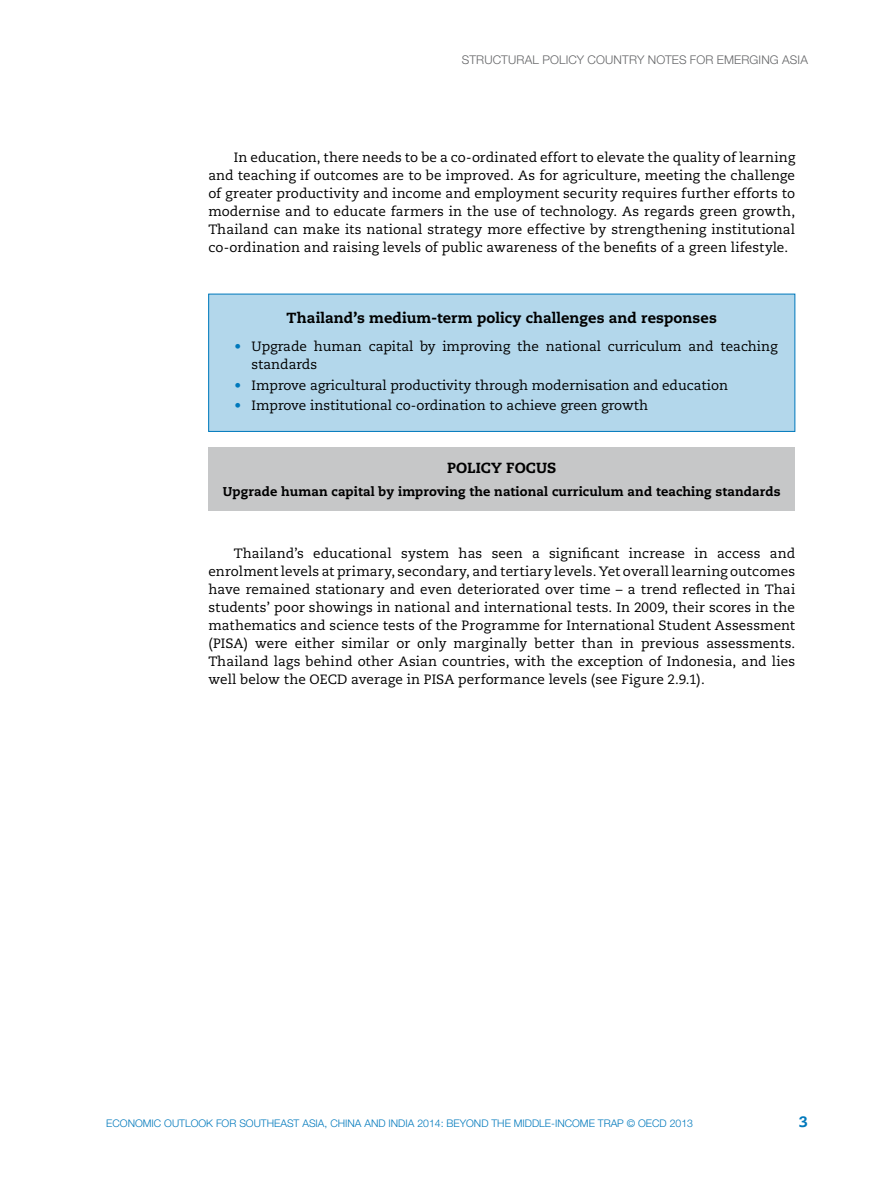
<style>
.page{position:relative;width:893px;height:1191px;background:#fff}
.page>*{position:absolute;margin:0;border:0;box-sizing:border-box;transform-origin:0 0}
.t1{font:800 15px "Caecilia";color:#0079bc}
.t2{font:800 14.7px "Caecilia";letter-spacing:.005em;color:#000}
.t3{font:13.5px/18px "Caecilia";color:#000;text-align:justify}
.t4{font:800 12.75px "Caecilia";letter-spacing:.005em;color:#000}
.t5{font:300 12px "Helvetica Neue";color:#646567}
.t6{font:300 10.5px "Helvetica Neue";color:#0079bc}
.s1{color:#0079bc}
</style>
<div class="page">
<div style="left:209px;top:294px;width:586px;height:137px;background:#b3d7eb"></div>
<div style="left:208px;top:294px;width:587px;height:138px;border:1px solid #0079bc"></div>
<div style="left:209px;top:447px;width:586px;height:64px;background:#c6c7c8"></div>
<p class="t5" style="left:462px;top:52px;width:17px">STRUCTURAL</p>
<p class="t5" style="left:542px;top:52px;width:16px">POLICY</p>
<p class="t5" style="left:587px;top:52px;width:10px">COUNTRY</p>
<p class="t5" style="left:648px;top:52px;width:9px">NOTES</p>
<p class="t5" style="left:690px;top:52px;width:9px">FOR</p>
<p class="t5" style="left:717px;top:52px;width:9px">EMER</p>
<p class="t5" style="left:749px;top:52px;width:41px">GING ASIA</p>
<p class="t3" style="left:208px;top:149px;width:588px;text-indent:26px">In education, there needs to be a co-ordinated effort to elevate the quality of learning and teaching if outcomes are to be improved. As for agriculture, meeting the challenge of greater productivity and income and employment security requires further efforts to modernise and to educate farmers in the use of technology. As regards green growth, Thailand can make its national strategy more effective by strengthening institutional co-ordination and raising levels of public awareness of the benefits of a green lifestyle.</p>
<p class="t2" style="left:287px;top:308px;width:432px">Thailand’s medium-term policy challenges and responses</p>
<p class="t3" style="left:251px;top:338px;width:528px;text-indent:-17px"><span class="s1">•</span> Upgrade human capital by improving the national curriculum and teaching standards</p>
<p class="t3" style="left:234px;top:376px;width:495px"><span class="s1">•</span> Improve agricultural productivity through modernisation and education</p>
<p class="t3" style="left:234px;top:396px;width:415px"><span class="s1">•</span> Improve institutional co-ordination to achieve green growth</p>
<p class="t2" style="left:447px;top:459px;width:111px">POLICY FOCUS</p>
<p class="t4" style="left:223px;top:483px;width:559px">Upgrade human capital by improving the national curriculum and teaching standards</p>
<p class="t3" style="left:208px;top:545px;width:588px;text-indent:26px">Thailand’s educational system has seen a significant increase in access and enrolment levels at primary, secondary, and tertiary levels. Yet overall learning outcomes have remained stationary and even deteriorated over time – a trend reflected in Thai students’ poor showings in national and international tests. In 2009, their scores in the mathematics and science tests of the Programme for International Student Assessment (PISA) were either similar or only marginally better than in previous assessments.<br>Thailand lags behind other Asian countries, with the exception of Indonesia, and lies well below the OECD average in PISA performance levels (see Figure 2.9.1).</p>
<p class="t6" style="left:106px;top:1117px;width:588px">ECONOMIC OUTLOOK FOR SOUTHEAST ASIA, CHINA AND INDIA 2014: BEYOND THE MIDDLE-INCOME TRAP © OECD 2013</p>
<p class="t1" style="left:799px;top:1112px;width:10px">3</p>
</div>
